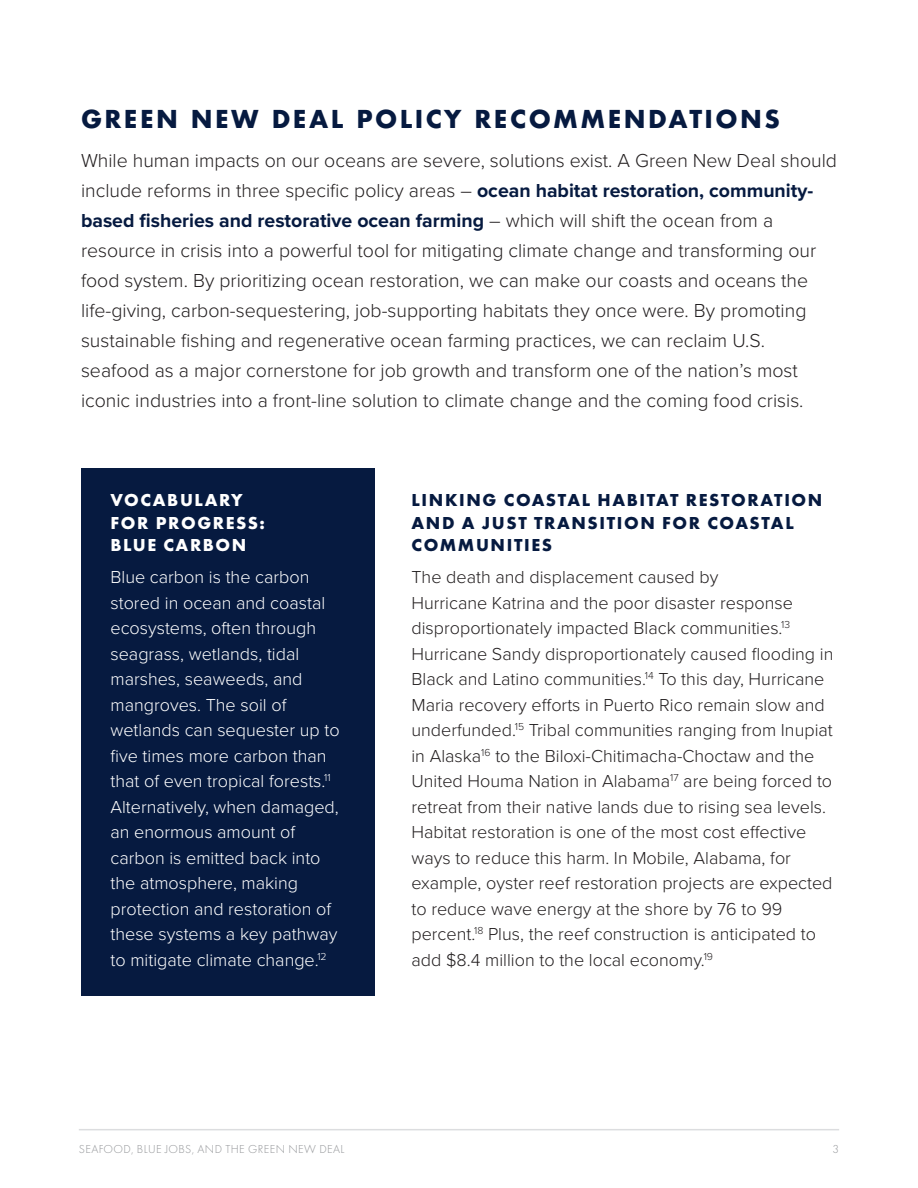
<style>
.page{position:relative;width:918px;height:1188px;background:#fff}
.page>*{position:absolute;margin:0;border:0;box-sizing:border-box;transform-origin:0 0}
.Heading_2{font:700 24px "Futura";letter-spacing:.1em;color:#061a40}
.body_copy{font:300 19.5px/30px "Proxima Nova";color:#231f20}
.t1{font:300 18px/25.5px "Proxima Nova";color:#231f20}
.t2{font:300 18px/25.5px "Proxima Nova";color:#fff}
.t3{font:700 18px/22.5px "Futura PT";letter-spacing:.09em;color:#061a40}
.t4{font:700 18px/22.5px "Futura PT";letter-spacing:.09em;color:#fff}
.t5{font:300 12px "Futura PT";letter-spacing:.03em;color:#939598}
.s1{font-weight:700;color:#061a40}
</style>
<div class="page">
<hr style="left:79px;top:1129px;width:760px;height:1px;background:#dcdddf">
<div style="left:81px;top:469px;width:293px;height:527px;background:#061a40"></div>
<p class="Heading_2" style="left:81px;top:102px;width:700px">GREEN NEW DEAL POLICY RECOMMENDATIONS</p>
<p class="body_copy" style="left:81px;top:146px;width:757px">While human impacts on our oceans are severe, solutions exist. A Green New Deal should include reforms in three specific policy areas – <span class="s1">ocean habitat restoration, community&shy;based fisheries and restorative ocean farming</span> – which will shift the ocean from a resource in crisis into a powerful tool for mitigating climate change and transforming our food system. By prioritizing ocean restoration, we can make our coasts and oceans the life-giving, carbon-sequestering, job-supporting habitats they once were. By promoting sustainable fishing and regenerative ocean farming practices, we can reclaim U.S. seafood as a major cornerstone for job growth and transform one of the nation’s most iconic industries into a front-line solution to climate change and the coming food crisis.</p>
<p class="t4" style="left:111px;top:488px;width:156px">VOCABULARY<br>FOR PROGRESS:<br>BLUE CARBON</p>
<p class="t2" style="left:110px;top:565px;width:231px">Blue carbon is the carbon stored in ocean and coastal ecosystems, often through seagrass, wetlands, tidal marshes, seaweeds, and mangroves. The soil of wetlands can sequester up to five times more carbon than that of even tropical forests.<sup>11<br></sup>Alternatively, when damaged, an enormous amount of carbon is emitted back into the atmosphere, making protection and restoration of these systems a key pathway to mitigate climate change.<sup>12</sup></p>
<p class="t3" style="left:412px;top:488px;width:412px">LINKING COASTAL HABITAT RESTORATION<br>AND A JUST TRANSITION FOR COASTAL<br>COMMUNITIES</p>
<p class="t1" style="left:411px;top:565px;width:423px">The death and displacement caused by<br>Hurricane Katrina and the poor disaster response disproportionately impacted Black communities.<sup>13<br></sup>Hurricane Sandy disproportionately caused flooding in Black and Latino communities.<sup>14</sup> To this day, Hurricane Maria recovery efforts in Puerto Rico remain slow and underfunded.<sup>15</sup> Tribal communities ranging from Inupiat in Alaska<sup>16</sup> to the Biloxi-Chitimacha-Choctaw and the United Houma Nation in Alabama<sup>17</sup> are being forced to retreat from their native lands due to rising sea levels.<br>Habitat restoration is one of the most cost effective ways to reduce this harm. In Mobile, Alabama, for example, oyster reef restoration projects are expected to reduce wave energy at the shore by 76 to 99 percent.<sup>18</sup> Plus, the reef construction is anticipated to add $8.4 million to the local economy.<sup>19</sup></p>
<p class="t5" style="left:79px;top:1143px;width:267px">SEAFOOD, BLUE JOBS, AND THE GREEN NEW DEAL</p>
<p class="t5" style="left:833px;top:1143px;width:8px">3</p>
</div>
